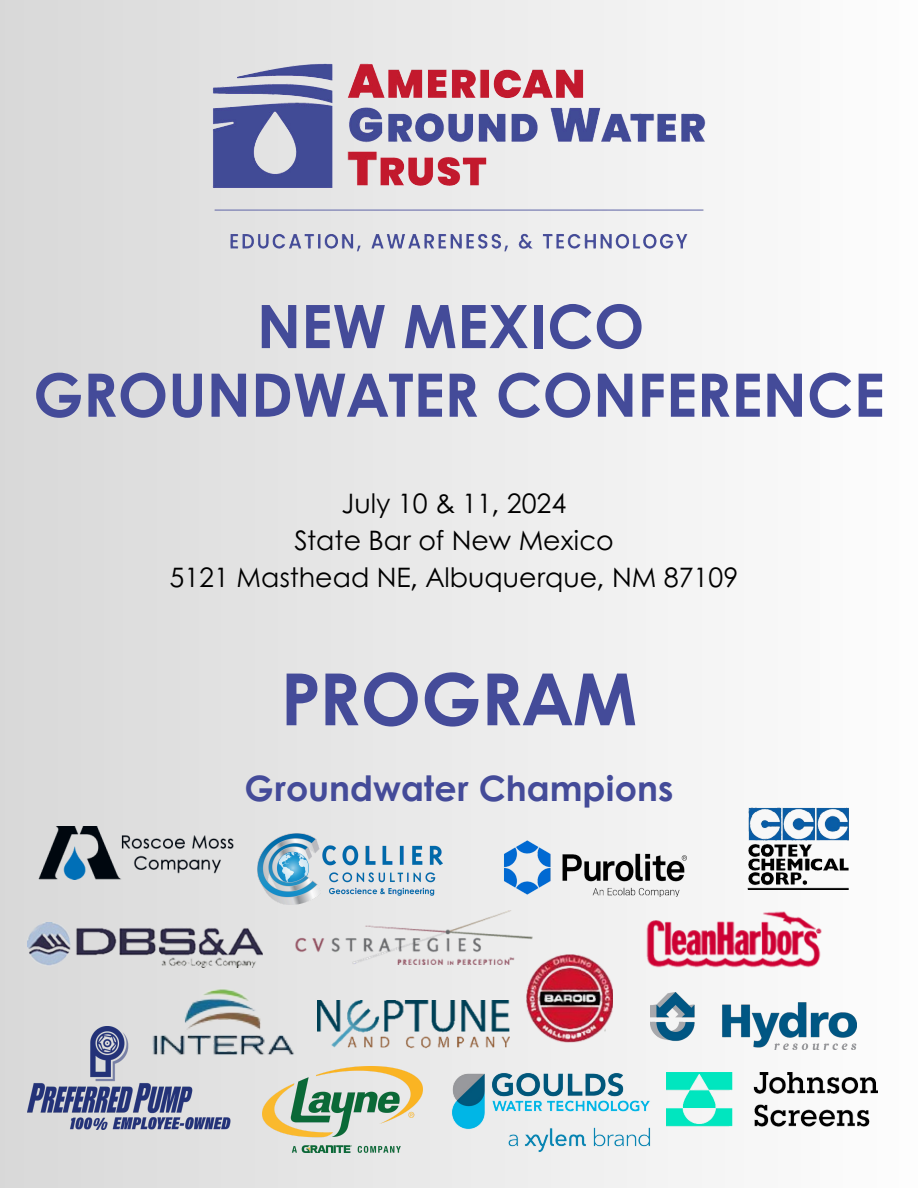
<style>
.page{position:relative;width:918px;height:1188px;background:#fff}
.page>*{position:absolute;margin:0;border:0;box-sizing:border-box;transform-origin:0 0}
.t1{font:700 72px "Century Gothic";color:#444b99}
.t2{font:700 60px/68.7px "Century Gothic";color:#444b99;text-align:center}
.t3{font:700 34.95px "Century Gothic";color:#444b99}
.t4{font:26.85px "Century Gothic";color:#000}
</style>
<div class="page">
<div style="left:0;top:0;width:918px;height:1188px;background:linear-gradient(to right,#d8d8d8,#fdfdfd)"></div>
<img style="left:643px;top:909px;width:183px;height:61px">
<img style="left:317px;top:1000px;width:193px;height:52px">
<img style="left:295px;top:910px;width:238px;height:54px">
<img style="left:526px;top:954px;width:87px;height:88px">
<img style="left:651px;top:992px;width:206px;height:58px">
<img style="left:212px;top:62px;width:494px;height:191px">
<img style="left:257px;top:833px;width:186px;height:71px">
<img style="left:27px;top:922px;width:235px;height:45px">
<img style="left:747px;top:808px;width:101px;height:82px">
<img style="left:504px;top:841px;width:182px;height:56px">
<img style="left:666px;top:1073px;width:212px;height:54px">
<img style="left:152px;top:987px;width:143px;height:69px">
<img style="left:37px;top:827px;width:198px;height:53px">
<img style="left:27px;top:1026px;width:204px;height:104px">
<img style="left:452px;top:1073px;width:199px;height:80px">
<img style="left:263px;top:1067px;width:159px;height:85px">
<p class="t2" style="left:33px;top:289px;width:853px">NEW MEXICO<br>GROUNDWATER CONFERENCE</p>
<p class="t4" style="left:342px;top:483px;width:226px">July 10 &amp; 11, 2024</p>
<p class="t4" style="left:294px;top:520px;width:321px">State Bar of New Mexico</p>
<p class="t4" style="left:170px;top:557px;width:570px">5121 Masthead NE, Albuquerque, NM 87109</p>
<p class="t1" style="left:281px;top:644px;width:358px">PROGRAM</p>
<p class="t3" style="left:244px;top:762px;width:431px">Groundwater Champions</p>
</div>
